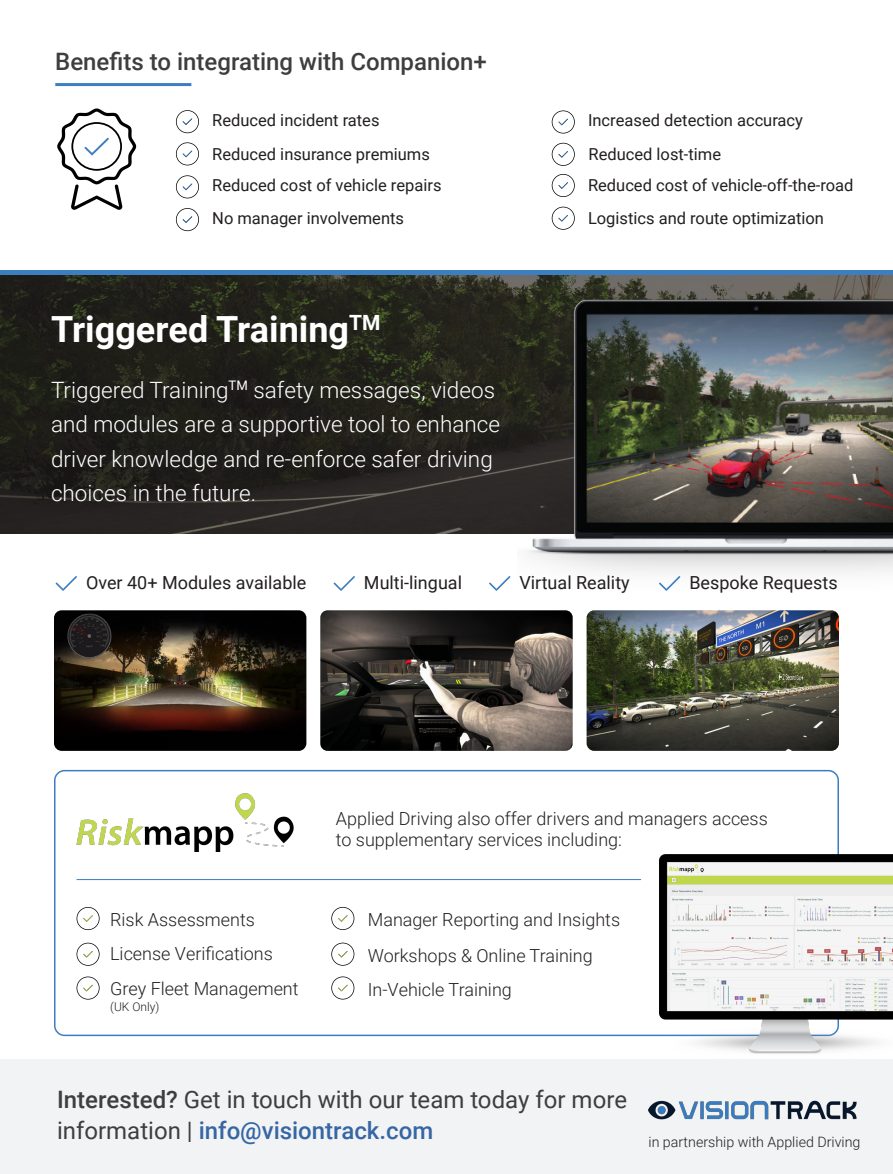
<style>
.page{position:relative;width:893px;height:1174px;background:#fff}
.page>*{position:absolute;margin:0;border:0;box-sizing:border-box;transform-origin:0 0}
.t1{font:700 36px "Roboto";color:#fff}
.t2{font:24px/31.5px "Roboto";color:#3e3e3f}
.t3{font:500 24px "Roboto";color:#3e3e3f}
.t4{font:300 22.5px/34.5px "Roboto";color:#fff}
.t5{font:300 18px/34.5px "Roboto";color:#231f20}
.t6{font:18px "Roboto";color:#231f20}
.t7{font:16.5px "Roboto";color:#231f20}
.t8{font:300 14.25px "Roboto";color:#231f20}
.t9{font:300 12px "Roboto";color:#231f20}
.s1{font-weight:500}
.s2{font-weight:500;color:#3667a4}
</style>
<div class="page">
<svg style="left:0;top:274px;width:893px;height:260px;background:#25251f"></svg>
<svg style="left:552px;top:174px;width:23px;height:23px"></svg>
<svg style="left:552px;top:143px;width:23px;height:23px"></svg>
<svg style="left:552px;top:110px;width:23px;height:23px"></svg>
<svg style="left:176px;top:175px;width:23px;height:23px"></svg>
<svg style="left:176px;top:142px;width:23px;height:23px"></svg>
<svg style="left:176px;top:110px;width:23px;height:23px"></svg>
<svg style="left:176px;top:208px;width:23px;height:23px"></svg>
<svg style="left:552px;top:207px;width:23px;height:23px"></svg>
<hr style="left:0;top:270px;width:893px;height:4px;background:#3d7ec1">
<img style="left:518px;top:283px;width:375px;height:295px">
<img style="left:54px;top:610px;width:252px;height:141px">
<img style="left:320px;top:610px;width:253px;height:141px">
<img style="left:587px;top:610px;width:252px;height:141px">
<svg style="left:56px;top:576px;width:21px;height:15px"></svg>
<svg style="left:334px;top:576px;width:21px;height:15px"></svg>
<svg style="left:489px;top:576px;width:21px;height:15px"></svg>
<svg style="left:659px;top:576px;width:21px;height:15px"></svg>
<hr style="left:55px;top:83px;width:136px;height:3px;background:#3d7ec1">
<svg style="left:57px;top:108px;width:79px;height:102px"></svg>
<div style="left:71px;top:122px;width:51px;height:49px;border:2px solid #000;border-radius:50%"></div>
<div style="left:0;top:1059px;width:893px;height:115px;background:#f2f3f4"></div>
<img style="left:648px;top:1100px;width:209px;height:20px">
<hr style="left:77px;top:879px;width:564px;height:1px;background:#3d7ec1">
<img style="left:77px;top:793px;width:216px;height:58px">
<div style="left:54px;top:770px;width:785px;height:266px;border:2px solid #3d7ec1;border-radius:10px"></div>
<svg style="left:77px;top:907px;width:23px;height:23px"></svg>
<svg style="left:77px;top:942px;width:23px;height:23px"></svg>
<svg style="left:77px;top:976px;width:23px;height:23px"></svg>
<svg style="left:331px;top:907px;width:23px;height:23px"></svg>
<svg style="left:331px;top:942px;width:23px;height:23px"></svg>
<svg style="left:331px;top:976px;width:23px;height:23px"></svg>
<img style="left:659px;top:854px;width:234px;height:200px">
<h2 class="t3" style="left:55px;top:44px;width:433px">Benefits to integrating with Companion+</h2>
<p class="t7" style="left:212px;top:109px;width:169px">Reduced incident rates</p>
<p class="t7" style="left:588px;top:109px;width:216px">Increased detection accuracy</p>
<p class="t7" style="left:212px;top:142px;width:219px">Reduced insurance premiums</p>
<p class="t7" style="left:589px;top:142px;width:134px">Reduced lost-time</p>
<p class="t7" style="left:212px;top:173px;width:231px">Reduced cost of vehicle repairs</p>
<p class="t7" style="left:588px;top:173px;width:267px">Reduced cost of vehicle-off-the-road</p>
<p class="t7" style="left:212px;top:206px;width:193px">No manager involvements</p>
<p class="t7" style="left:588px;top:206px;width:237px">Logistics and route optimization</p>
<h1 class="t1" style="left:51px;top:304px;width:331px">Triggered Training<sup>TM</sup></h1>
<p class="t4" style="left:51px;top:372px;width:450px">Triggered Training<sup>TM</sup> safety messages, videos and modules are a supportive tool to enhance driver knowledge and re-enforce safer driving choices in the future.</p>
<p class="t6" style="left:86px;top:569px;width:222px">Over 40+ Modules available</p>
<p class="t6" style="left:364px;top:569px;width:100px">Multi-lingual</p>
<p class="t6" style="left:519px;top:569px;width:112px">Virtual Reality</p>
<p class="t6" style="left:689px;top:569px;width:150px">Bespoke Requests</p>
<p class="t5" style="left:110px;top:901px;width:190px">Risk Assessments<br>License Verifications<br>Grey Fleet Management</p>
<p class="t9" style="left:110px;top:998px;width:51px">(UK Only)</p>
<p class="t5" style="left:336px;top:807px;width:433px;line-height:21.6px">Applied Driving also offer drivers and managers access to supplementary services including:</p>
<p class="t5" style="left:368px;top:901px;width:254px;line-height:35.1px">Manager Reporting and Insights<br>Workshops &amp; Online Training<br>In-Vehicle Training</p>
<h2 class="t2" style="left:57px;top:1082px;width:572px"><span class="s1">Interested?</span> Get in touch with our team today for more information | <span class="s2">info@visiontrack.com</span></h2>
<p class="t8" style="left:648px;top:1131px;width:214px">in partnership with Applied Driving</p>
</div>
